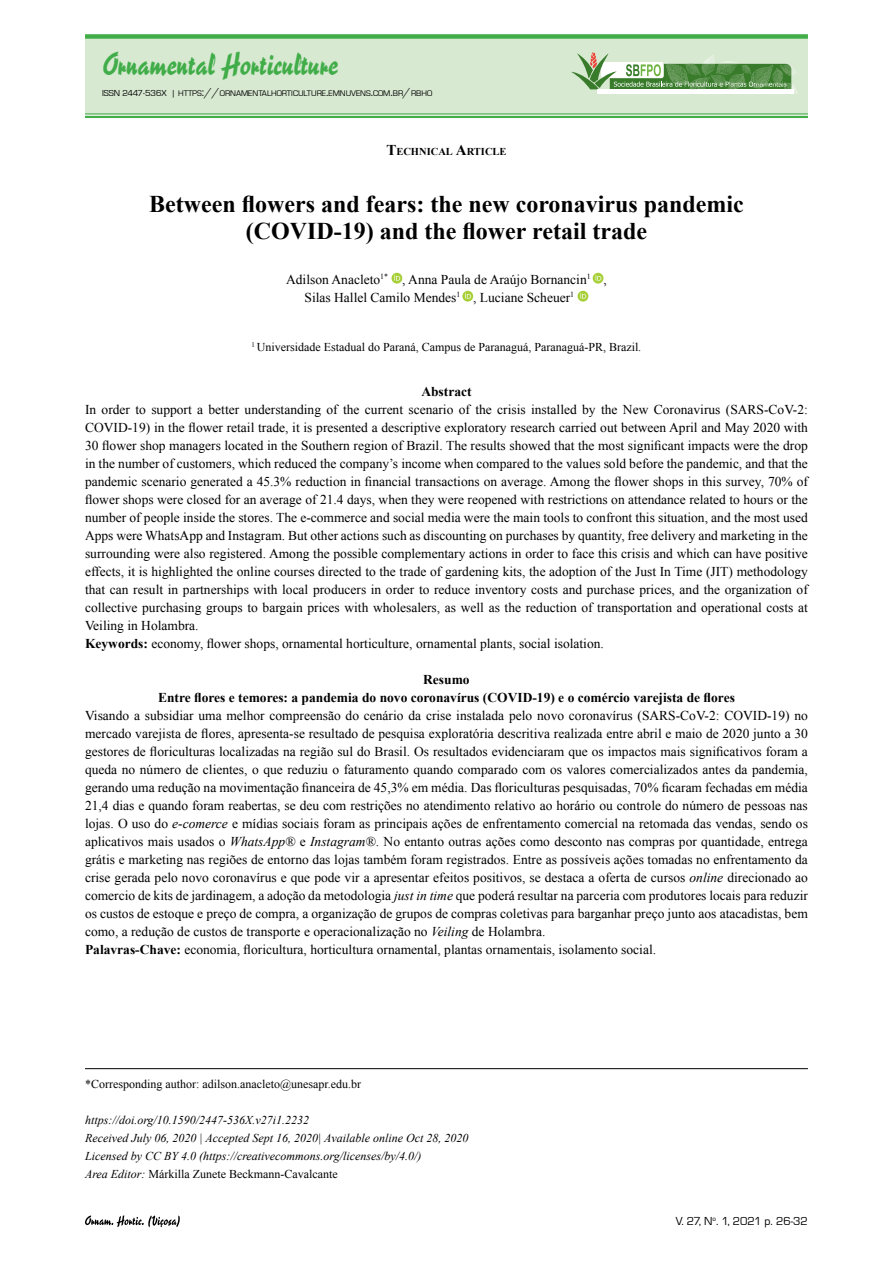
<style>
.page{position:relative;width:893px;height:1263px;background:#fff}
.page>*{position:absolute;margin:0;border:0;box-sizing:border-box;transform-origin:0 0}
.t1{font:29.25px "Reporter Two";color:#41ad49}
.t2{font:700 24px/27px "Times New Roman";color:#000;text-align:center}
.t3{font:13.5px/18px "Times New Roman";color:#000}
.t4{font:700 13.5px/18px "Times New Roman";color:#000;text-align:center}
.t5{font:italic 12px/18px "Times New Roman";color:#000}
.t6{font:12px "Times New Roman";color:#000}
.t7{font:12px "Eurostar";color:#000}
.t8{font:700 10.5px "Times New Roman";color:#000}
.t9{font:8.4px "Eurostar";color:#000}
.s1{font-size:9px}
.s2{font-size:12px}
.s3{font-size:15px}
.s4{font-weight:700}
.s5{font-style:italic}
.s6{font-style:normal}
</style>
<div class="page">
<svg style="left:85px;top:1215px;width:95px;height:12px"></svg>
<hr style="left:85px;top:1068px;width:723px;height:1px;background:#000">
<div style="left:85px;top:36px;width:723px;height:78px;background:#d8e9d2"></div>
<div style="left:85px;top:34px;width:723px;height:5px;background:#41ad49"></div>
<hr style="left:85px;top:114px;width:723px;height:1px;background:#41ad49">
<hr style="left:85px;top:116px;width:723px;height:2px;background:#41ad49">
<div style="left:598px;top:89px;width:196px;height:5px;background:#fff"></div>
<svg style="left:571px;top:52px;width:226px;height:39px"></svg>
<img style="left:669px;top:68px;width:14px;height:5px">
<img style="left:755px;top:68px;width:23px;height:4px">
<svg style="left:391px;top:273px;width:11px;height:11px"></svg>
<svg style="left:394px;top:275px;width:6px;height:6px"></svg>
<svg style="left:593px;top:273px;width:10px;height:11px"></svg>
<svg style="left:595px;top:275px;width:6px;height:6px"></svg>
<svg style="left:462px;top:291px;width:11px;height:11px"></svg>
<svg style="left:465px;top:293px;width:6px;height:6px"></svg>
<svg style="left:578px;top:291px;width:10px;height:11px"></svg>
<svg style="left:580px;top:293px;width:6px;height:6px"></svg>
<h1 class="t1" style="left:102px;top:45px;width:238px">Ornamental Horticulture</h1>
<p class="t9" style="left:102px;top:88px;width:332px"><span class="s1">ISSN 2447-536X |</span> HTTPS<span class="s2">://</span>ORNAMENTALHORTICULTURE<span class="s2">.</span>EMNUVENS<span class="s2">.</span>COM<span class="s2">.</span>BR<span class="s2">/</span>RBHO</p>
<p class="t8" style="left:386px;top:144px;width:122px"><span class="s3">T</span>ECHNICAL <span class="s3">A</span>RTICLE</p>
<h2 class="t2" style="left:149px;top:189px;width:596px">Between flowers and fears: the new coronavirus pandemic (COVID-19) and the flower retail trade</h2>
<p class="t3" style="left:305px;top:270px;width:304px;text-indent:-18px">Adilson Anacleto<sup>1*</sup> , Anna Paula de Araújo Bornancin<sup>1</sup> ,<br>Silas Hallel Camilo Mendes<sup>1</sup> , Luciane Scheuer<sup>1</sup></p>
<p class="t6" style="left:251px;top:339px;width:391px"><sup>1</sup> Universidade Estadual do Paraná, Campus de Paranaguá, Paranaguá-PR, Brazil.</p>
<p class="t4" style="left:421px;top:382px;width:52px">Abstract</p>
<p class="t3" style="left:85px;top:400px;width:724px">In order to support a better understanding of the current scenario of the crisis installed by the New Coronavirus (SARS-CoV-2:<br>COVID-19) in the flower retail trade, it is presented a descriptive exploratory research carried out between April and May 2020 with 30 flower shop managers located in the Southern region of Brazil. The results showed that the most significant impacts were the drop in the number of customers, which reduced the company’s income when compared to the values sold before the pandemic, and that the pandemic scenario generated a 45.3% reduction in financial transactions on average. Among the flower shops in this survey, 70% of flower shops were closed for an average of 21.4 days, when they were reopened with restrictions on attendance related to hours or the number of people inside the stores. The e-commerce and social media were the main tools to confront this situation, and the most used Apps were WhatsApp and Instagram. But other actions such as discounting on purchases by quantity, free delivery and marketing in the surrounding were also registered. Among the possible complementary actions in order to face this crisis and which can have positive effects, it is highlighted the online courses directed to the trade of gardening kits, the adoption of the Just In Time (JIT) methodology that can result in partnerships with local producers in order to reduce inventory costs and purchase prices, and the organization of collective purchasing groups to bargain prices with wholesalers, as well as the reduction of transportation and operational costs at Veiling in Holambra.<br><span class="s4">Keywords:</span> economy, flower shops, ornamental horticulture, ornamental plants, social isolation.</p>
<p class="t4" style="left:158px;top:670px;width:578px">Resumo<br>Entre flores e temores: a pandemia do novo coronavírus (COVID-19) e o comércio varejista de flores</p>
<p class="t3" style="left:85px;top:706px;width:724px">Visando a subsidiar uma melhor compreensão do cenário da crise instalada pelo novo coronavírus (SARS-CoV-2: COVID-19) no mercado varejista de flores, apresenta-se resultado de pesquisa exploratória descritiva realizada entre abril e maio de 2020 junto a 30 gestores de floriculturas localizadas na região sul do Brasil. Os resultados evidenciaram que os impactos mais significativos foram a queda no número de clientes, o que reduziu o faturamento quando comparado com os valores comercializados antes da pandemia, gerando uma redução na movimentação financeira de 45,3% em média. Das floriculturas pesquisadas, 70% ficaram fechadas em média 21,4 dias e quando foram reabertas, se deu com restrições no atendimento relativo ao horário ou controle do número de pessoas nas lojas. O uso do <span class="s5">e-comerce</span> e mídias sociais foram as principais ações de enfrentamento comercial na retomada das vendas, sendo os aplicativos mais usados o <span class="s5">WhatsApp®</span> e <span class="s5">Instagram®</span>. No entanto outras ações como desconto nas compras por quantidade, entrega grátis e marketing nas regiões de entorno das lojas também foram registrados. Entre as possíveis ações tomadas no enfrentamento da crise gerada pelo novo coronavírus e que pode vir a apresentar efeitos positivos, se destaca a oferta de cursos <span class="s5">online</span> direcionado ao comercio de kits de jardinagem, a adoção da metodologia <span class="s5">just in time</span> que poderá resultar na parceria com produtores locais para reduzir os custos de estoque e preço de compra, a organização de grupos de compras coletivas para barganhar preço junto aos atacadistas, bem como, a redução de custos de transporte e operacionalização no <span class="s5">Veiling</span> de Holambra.<br><span class="s4">Palavras-Chave:</span> economia, floricultura, horticultura ornamental, plantas ornamentais, isolamento social.</p>
<p class="t6" style="left:85px;top:1075px;width:277px">*Corresponding author: adilson.anacleto@unesapr.edu.br</p>
<p class="t5" style="left:85px;top:1110px;width:385px">https://doi.org/10.1590/2447-536X.v27i1.2232<br>Received July 06, 2020 | Accepted Sept 16, 2020| Available online Oct 28, 2020<br>Licensed by CC BY 4.0 (https://creativecommons.org/licenses/by/4.0/)<br>Area Editor: <span class="s6">Márkilla Zunete Beckmann-Cavalcante</span></p>
<p class="t7" style="left:676px;top:1213px;width:134px">V. 27, N<sup>o</sup>. 1, 2021 p. 26-32</p>
</div>
